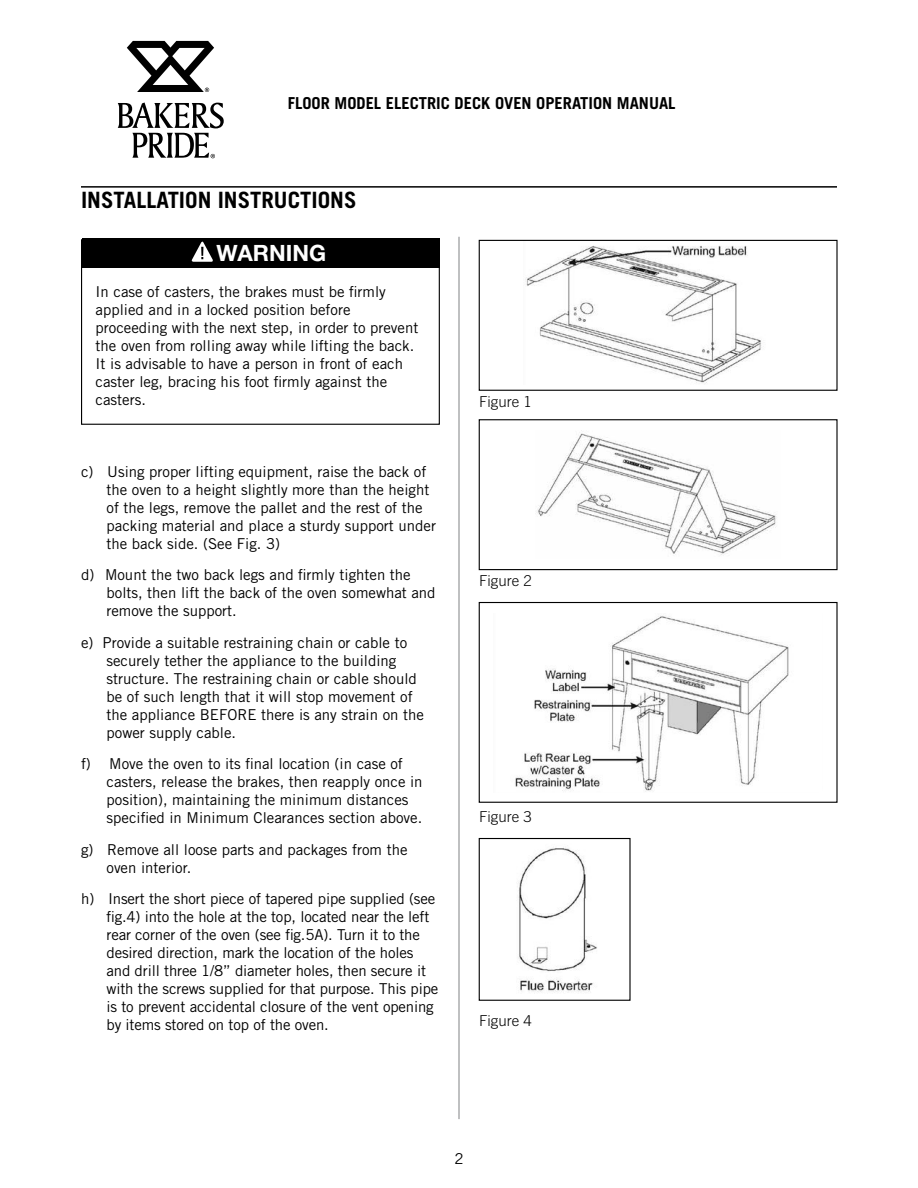
<style>
.page{position:relative;width:918px;height:1188px;background:#fff}
.page>*{position:absolute;margin:0;border:0;box-sizing:border-box;transform-origin:0 0}
.t1{font:700 22.5px "Trade Gothic";color:#000}
.t2{font:700 22.5px "Helvetica Neue";color:#fff}
.t3{font:700 16.5px "Trade Gothic";color:#000}
.t4{font:15px/18px "Trade Gothic";color:#000}
.t5{font:300 15px "Trade Gothic";color:#000}
</style>
<div class="page">
<svg style="left:127px;top:41px;width:87px;height:51px"></svg>
<svg style="left:118px;top:102px;width:106px;height:56px"></svg>
<hr style="left:81px;top:186px;width:756px;height:2px;background:#000">
<hr style="left:459px;top:237px;width:1px;height:882px;background:#808284">
<div style="left:81px;top:239px;width:359px;height:186px;border:1px solid #000"></div>
<div style="left:82px;top:239px;width:357px;height:29px;background:#000"></div>
<svg style="left:191px;top:241px;width:22px;height:21px"></svg>
<img style="left:525px;top:245px;width:237px;height:138px">
<div style="left:479px;top:240px;width:359px;height:151px;border:1px solid #000"></div>
<img style="left:537px;top:430px;width:239px;height:125px">
<div style="left:479px;top:419px;width:359px;height:151px;border:1px solid #000"></div>
<img style="left:515px;top:615px;width:274px;height:177px">
<div style="left:479px;top:602px;width:359px;height:201px;border:1px solid #000"></div>
<img style="left:518px;top:847px;width:79px;height:146px">
<div style="left:479px;top:838px;width:152px;height:163px;border:1px solid #000"></div>
<p class="t3" style="left:288px;top:93px;width:389px">FLOOR MODEL ELECTRIC DECK OVEN OPERATION MANUAL</p>
<h1 class="t1" style="left:81px;top:186px;width:277px">INSTALLATION INSTRUCTIONS</h1>
<h1 class="t2" style="left:217px;top:239px;width:111px">WARNING</h1>
<p class="t4" style="left:96px;top:282px;width:324px">In case of casters, the brakes must be firmly applied and in a locked position before proceeding with the next step, in order to prevent the oven from rolling away while lifting the back.<br>It is advisable to have a person in front of each caster leg, bracing his foot firmly against the casters.</p>
<p class="t4" style="left:106px;top:462px;width:331px;text-indent:-26px">c) Using proper lifting equipment, raise the back of the oven to a height slightly more than the height of the legs, remove the pallet and the rest of the packing material and place a sturdy support under the back side. (See Fig. 3)</p>
<p class="t4" style="left:106px;top:566px;width:331px;text-indent:-26px">d) Mount the two back legs and firmly tighten the bolts, then lift the back of the oven somewhat and remove the support.</p>
<p class="t4" style="left:106px;top:633px;width:319px;text-indent:-26px">e) Provide a suitable restraining chain or cable to securely tether the appliance to the building structure. The restraining chain or cable should be of such length that it will stop movement of the appliance BEFORE there is any strain on the power supply cable.</p>
<p class="t4" style="left:106px;top:755px;width:318px;text-indent:-26px">f) Move the oven to its final location (in case of casters, release the brakes, then reapply once in position), maintaining the minimum distances specified in Minimum Clearances section above.</p>
<p class="t4" style="left:106px;top:840px;width:303px;text-indent:-26px">g) Remove all loose parts and packages from the oven interior.</p>
<p class="t4" style="left:106px;top:890px;width:333px;text-indent:-26px">h) Insert the short piece of tapered pipe supplied (see fig.4) into the hole at the top, located near the left rear corner of the oven (see fig.5A). Turn it to the desired direction, mark the location of the holes and drill three 1/8” diameter holes, then secure it with the screws supplied for that purpose. This pipe is to prevent accidental closure of the vent opening by items stored on top of the oven.</p>
<p class="t5" style="left:479px;top:393px;width:54px">Figure 1</p>
<p class="t5" style="left:479px;top:572px;width:54px">Figure 2</p>
<p class="t5" style="left:479px;top:808px;width:54px">Figure 3</p>
<p class="t5" style="left:479px;top:1012px;width:54px">Figure 4</p>
<p class="t4" style="left:454px;top:1150px;width:11px">2</p>
</div>
